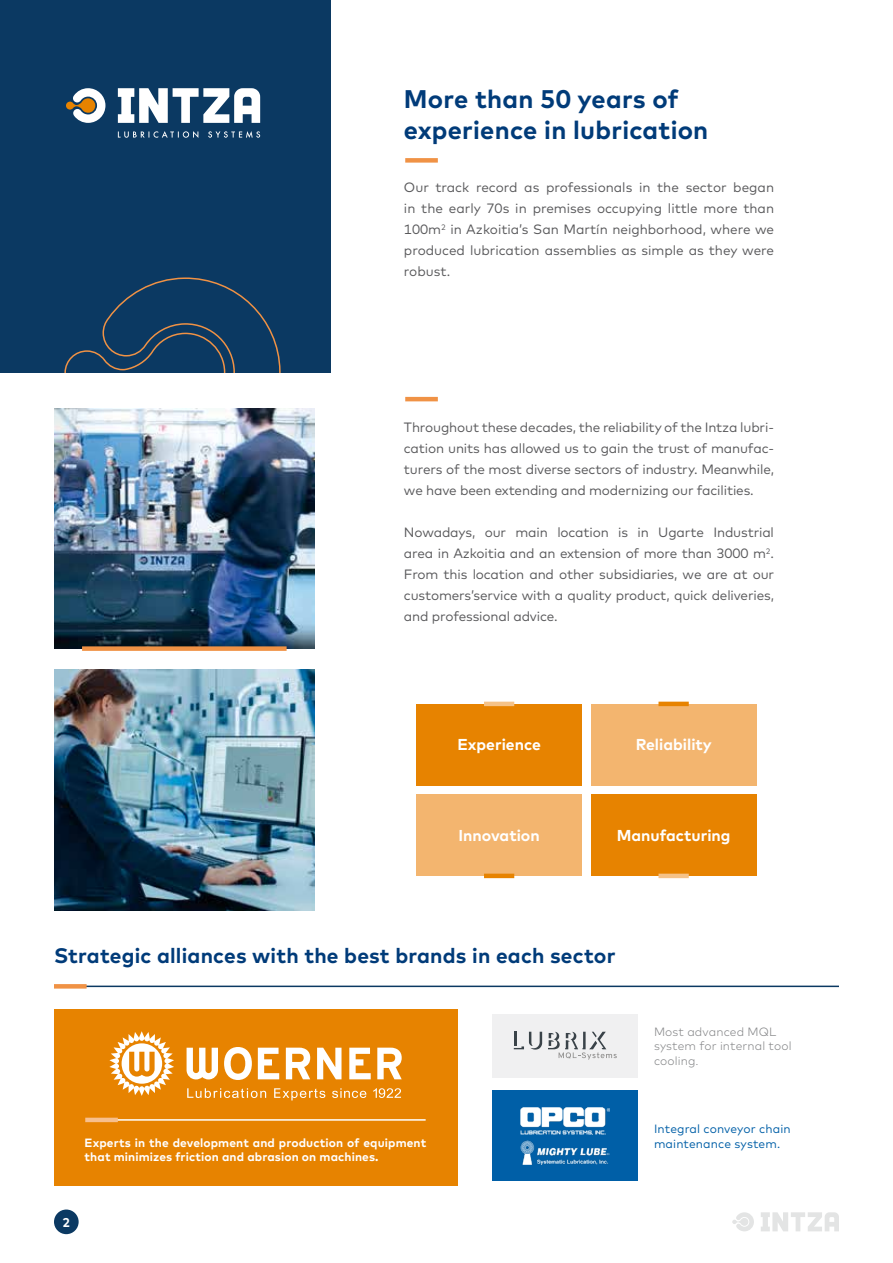
<style>
.page{position:relative;width:893px;height:1263px;background:#fff}
.page>*{position:absolute;margin:0;border:0;box-sizing:border-box;transform-origin:0 0}
.t1{font:700 25.5px/30.6px "Mark";letter-spacing:.01em;color:#003b79}
.t2{font:700 21px "Mark";letter-spacing:.01em;color:#003b79}
.t3{font:700 15.75px "Mark";color:#fff}
.t4{font:13.5px/21px "Mark";letter-spacing:-.01em;color:#58585a;text-align:justify}
.t5{font:700 12.75px "Mark";color:#fff}
.t6{font:700 12px/14.4px "Mark";letter-spacing:.01em;color:#fff}
.t7{font:300 12px/14.4px "Mark";letter-spacing:.01em;color:#87888a}
.t8{font:12px/14.4px "Mark";letter-spacing:.01em;color:#005fa7}
</style>
<div class="page">
<div style="left:54px;top:1209px;width:25px;height:25px;background:#0b3962;border-radius:50%"></div>
<svg style="left:732px;top:1212px;width:22px;height:19px"></svg>
<svg style="left:761px;top:1212px;width:78px;height:19px"></svg>
<div style="left:54px;top:1009px;width:403px;height:176px;background:#e78300"></div>
<div style="left:0;top:0;width:331px;height:372px;background:#0b3962"></div>
<img style="left:54px;top:670px;width:261px;height:240px">
<svg style="left:64px;top:277px;width:217px;height:95px"></svg>
<svg style="left:66px;top:88px;width:40px;height:35px"></svg>
<svg style="left:118px;top:88px;width:142px;height:35px"></svg>
<svg style="left:118px;top:131px;width:142px;height:7px"></svg>
<img style="left:54px;top:408px;width:261px;height:240px">
<div style="left:82px;top:646px;width:205px;height:5px;background:#f09245"></div>
<hr style="left:54px;top:985px;width:785px;height:2px;background:#0b3962">
<svg style="left:54px;top:984px;width:33px;height:4px"></svg>
<div style="left:492px;top:1090px;width:146px;height:91px;background:#005fa7"></div>
<img style="left:521px;top:1107px;width:89px;height:27px">
<img style="left:521px;top:1140px;width:89px;height:25px">
<div style="left:492px;top:1014px;width:146px;height:63px;background:#f0f0f1"></div>
<svg style="left:514px;top:1032px;width:28px;height:17px"></svg>
<svg style="left:548px;top:1032px;width:69px;height:27px"></svg>
<hr style="left:104px;top:1119px;width:322px;height:2px;background:#fff">
<svg style="left:224px;top:1047px;width:28px;height:33px"></svg>
<svg style="left:187px;top:1048px;width:31px;height:31px"></svg>
<svg style="left:286px;top:1048px;width:24px;height:31px"></svg>
<svg style="left:377px;top:1048px;width:25px;height:31px"></svg>
<svg style="left:317px;top:1048px;width:24px;height:31px"></svg>
<svg style="left:349px;top:1048px;width:22px;height:31px"></svg>
<svg style="left:258px;top:1048px;width:21px;height:31px"></svg>
<svg style="left:109px;top:1031px;width:65px;height:65px"></svg>
<svg style="left:187px;top:1088px;width:79px;height:10px"></svg>
<svg style="left:274px;top:1088px;width:51px;height:12px"></svg>
<svg style="left:332px;top:1088px;width:34px;height:10px"></svg>
<svg style="left:373px;top:1088px;width:28px;height:10px"></svg>
<hr style="left:85px;top:1118px;width:33px;height:4px;background:#f7bf8d">
<div style="left:416px;top:704px;width:166px;height:81px;background:#e78300"></div>
<div style="left:416px;top:794px;width:166px;height:82px;background:#f3b56f"></div>
<div style="left:591px;top:704px;width:165px;height:81px;background:#f3b56f"></div>
<div style="left:591px;top:794px;width:165px;height:82px;background:#e78300"></div>
<div style="left:405px;top:158px;width:33px;height:5px;background:#f09245"></div>
<hr style="left:405px;top:397px;width:33px;height:4px;background:#f09245">
<hr style="left:484px;top:702px;width:30px;height:4px;background:#f5c288">
<hr style="left:658px;top:702px;width:31px;height:4px;background:#e78300">
<hr style="left:484px;top:874px;width:30px;height:4px;background:#e78300">
<hr style="left:658px;top:874px;width:31px;height:4px;background:#f5c288">
<h1 class="t1" style="left:404px;top:83px;width:306px">More than 50 years of experience in lubrication</h1>
<p class="t4" style="left:404px;top:177px;width:372px">Our track record as professionals in the sector began in the early 70s in premises occupying little more than 100m<sup>2</sup> in Azkoitia’s San Martín neighborhood, where we produced lubrication assemblies as simple as they were robust.</p>
<p class="t4" style="left:404px;top:417px;width:372px">Throughout these decades, the reliability of the Intza lubri&shy;cation units has allowed us to gain the trust of manufac&shy;turers of the most diverse sectors of industry. Meanwhile, we have been extending and modernizing our facilities.</p>
<p class="t4" style="left:404px;top:522px;width:372px">Nowadays, our main location is in Ugarte Industrial area in Azkoitia and an extension of more than 3000 m<sup>2</sup>.<br>From this location and other subsidiaries, we are at our customers’service with a quality product, quick deliveries, and professional advice.</p>
<p class="t3" style="left:457px;top:734px;width:85px">Experience</p>
<p class="t3" style="left:458px;top:825px;width:83px">Innovation</p>
<p class="t3" style="left:636px;top:734px;width:78px">Reliability</p>
<p class="t3" style="left:617px;top:825px;width:115px">Manufacturing</p>
<h2 class="t2" style="left:54px;top:942px;width:563px">Strategic alliances with the best brands in each sector</h2>
<p class="t6" style="left:85px;top:1135px;width:343px">Experts in the development and production of equipment that minimizes friction and abrasion on machines.</p>
<p class="t5" style="left:62px;top:1214px;width:9px">2</p>
<p class="t7" style="left:654px;top:1024px;width:139px">Most advanced MQL system for internal tool cooling.</p>
<p class="t8" style="left:654px;top:1122px;width:138px">Integral conveyor chain maintenance system.</p>
</div>
